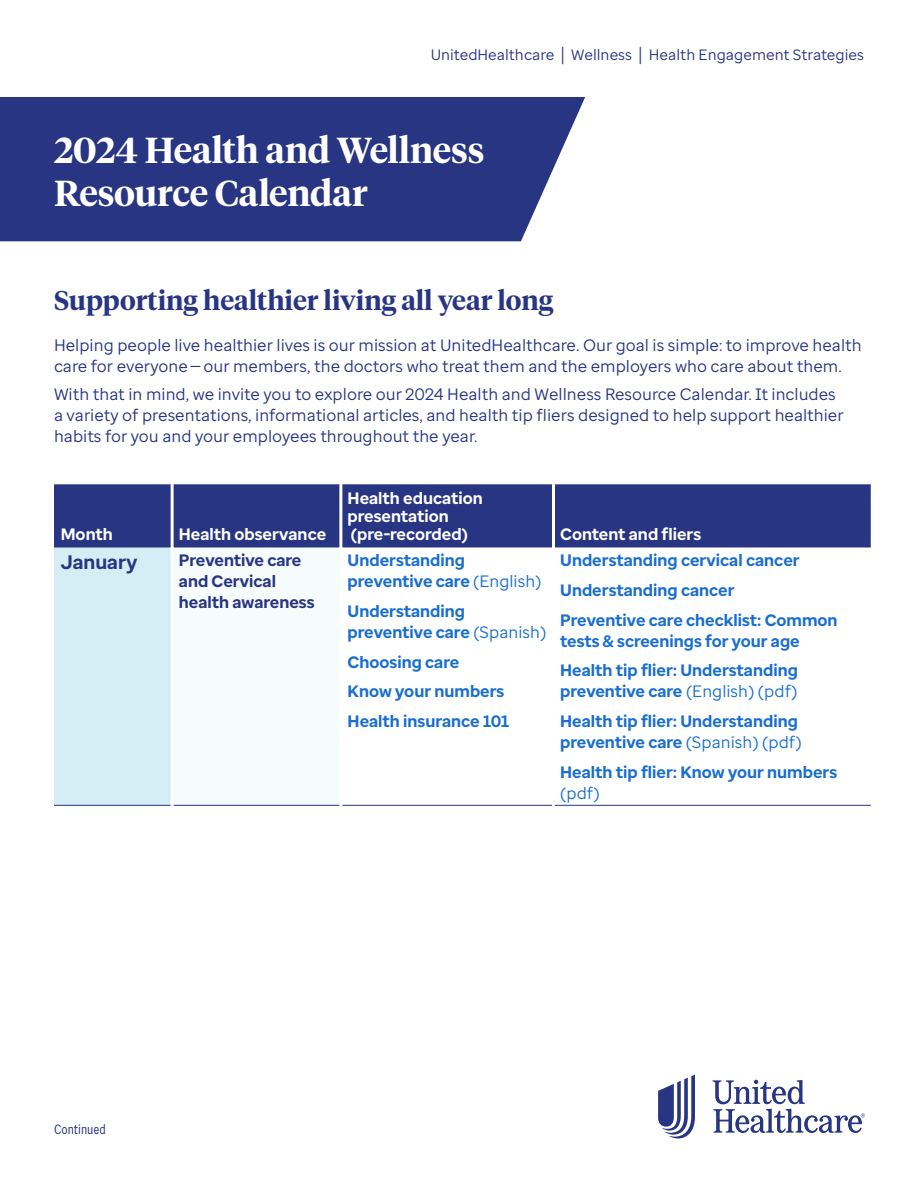
<style>
.page{position:relative;width:918px;height:1188px;background:#fff}
.page>*{position:absolute;margin:0;border:0;box-sizing:border-box;transform-origin:0 0}
.t1{font:600 36px/43.2px "UHC Serif Headline";letter-spacing:-.005em;color:#fff}
.t2{font:600 27px "UHC Serif Headline";color:#283582}
.t3{font:700 19.5px "Enterprise Sans";color:#283582}
.t4{font:16.5px/21px "Enterprise Sans";color:#283582}
.t5{font:700 16.5px/29.7px "Enterprise Sans";color:#196ecf}
.t6{font:700 16.5px/18px "Enterprise Sans";color:#fff}
.t7{font:700 16.5px/21px "Enterprise Sans";color:#283582}
.t8{font:16.5px "Enterprise Sans";color:#196ecf}
.t9{font:15px "Enterprise Sans";color:#283582}
.t10{font:13.5px "Enterprise Sans Cond";color:#283582}
.s1{font-size:18.75px}
.s2{font-weight:400}
</style>
<div class="page">
<div style="left:0;top:97px;width:585px;height:144px;background:#283582"></div>
<div style="left:54px;top:486px;width:817px;height:61px;background:#283582"></div>
<div style="left:54px;top:547px;width:118px;height:258px;background:#d5eef5"></div>
<div style="left:172px;top:547px;width:169px;height:258px;background:#f6fbfc"></div>
<hr style="left:54px;top:485px;width:117px;height:1px;background:#283582">
<hr style="left:174px;top:485px;width:165px;height:1px;background:#283582">
<hr style="left:342px;top:485px;width:210px;height:1px;background:#283582">
<hr style="left:555px;top:485px;width:316px;height:1px;background:#283582">
<hr style="left:54px;top:547px;width:117px;height:1px;background:#283582">
<hr style="left:174px;top:547px;width:165px;height:1px;background:#283582">
<hr style="left:342px;top:547px;width:210px;height:1px;background:#283582">
<hr style="left:555px;top:547px;width:316px;height:1px;background:#283582">
<hr style="left:54px;top:805px;width:117px;height:1px;background:#283582">
<hr style="left:174px;top:805px;width:165px;height:1px;background:#283582">
<hr style="left:342px;top:805px;width:210px;height:1px;background:#283582">
<hr style="left:555px;top:805px;width:316px;height:1px;background:#283582">
<hr style="left:171px;top:485px;width:3px;height:62px;background:#fff">
<hr style="left:339px;top:485px;width:3px;height:62px;background:#fff">
<hr style="left:552px;top:485px;width:3px;height:62px;background:#fff">
<hr style="left:171px;top:547px;width:3px;height:259px;background:#fff">
<hr style="left:339px;top:547px;width:3px;height:259px;background:#fff">
<svg style="left:658px;top:1075px;width:37px;height:63px"></svg>
<svg style="left:713px;top:1080px;width:152px;height:53px"></svg>
<p class="t9" style="left:431px;top:45px;width:435px">UnitedHealthcare <span class="s1">|</span> Wellness <span class="s1">|</span> Health Engagement Strategies</p>
<h1 class="t1" style="left:54px;top:127px;width:432px">2024 Health and Wellness<br>Resource Calendar</h1>
<h2 class="t2" style="left:54px;top:282px;width:501px">Supporting healthier living all year long</h2>
<p class="t4" style="left:54px;top:335px;width:809px">Helping people live healthier lives is our mission at UnitedHealthcare. Our goal is simple: to improve health care for everyone — our members, the doctors who treat them and the employers who care about them.</p>
<p class="t4" style="left:54px;top:383px;width:791px">With that in mind, we invite you to explore our 2024 Health and Wellness Resource Calendar. It includes a variety of presentations, informational articles, and health tip fliers designed to help support healthier habits for you and your employees throughout the year.</p>
<p class="t6" style="left:61px;top:525px;width:54px">Month</p>
<p class="t6" style="left:179px;top:525px;width:149px">Health observance</p>
<p class="t6" style="left:348px;top:489px;width:137px">Health education presentation (pre-recorded)</p>
<p class="t3" style="left:61px;top:549px;width:78px">January</p>
<p class="t7" style="left:179px;top:550px;width:137px">Preventive care and Cervical health awareness</p>
<p class="t5" style="left:348px;top:550px;width:195px;line-height:21px">Understanding preventive care <span class="s2">(English)</span></p>
<p class="t5" style="left:348px;top:601px;width:200px;line-height:21px">Understanding preventive care <span class="s2">(Spanish)</span></p>
<p class="t5" style="left:348px;top:647px;width:163px">Choosing care<br>Know your numbers<br>Health insurance 101</p>
<p class="t6" style="left:560px;top:525px;width:143px">Content and fliers</p>
<p class="t5" style="left:560px;top:546px;width:279px">Understanding cervical cancer<br>Understanding cancer<br>Preventive care checklist: Common</p>
<p class="t5" style="left:560px;top:626px;width:241px">tests &amp; screenings for your age<br>Health tip flier: Understanding</p>
<p class="t5" style="left:560px;top:677px;width:239px">preventive care <span class="s2">(English) (pdf)<br></span>Health tip flier: Understanding</p>
<p class="t5" style="left:560px;top:727px;width:279px">preventive care <span class="s2">(Spanish) (pdf)<br></span>Health tip flier: Know your numbers</p>
<p class="t8" style="left:560px;top:782px;width:41px">(pdf)</p>
<p class="t10" style="left:54px;top:1121px;width:53px">Continued</p>
</div>
